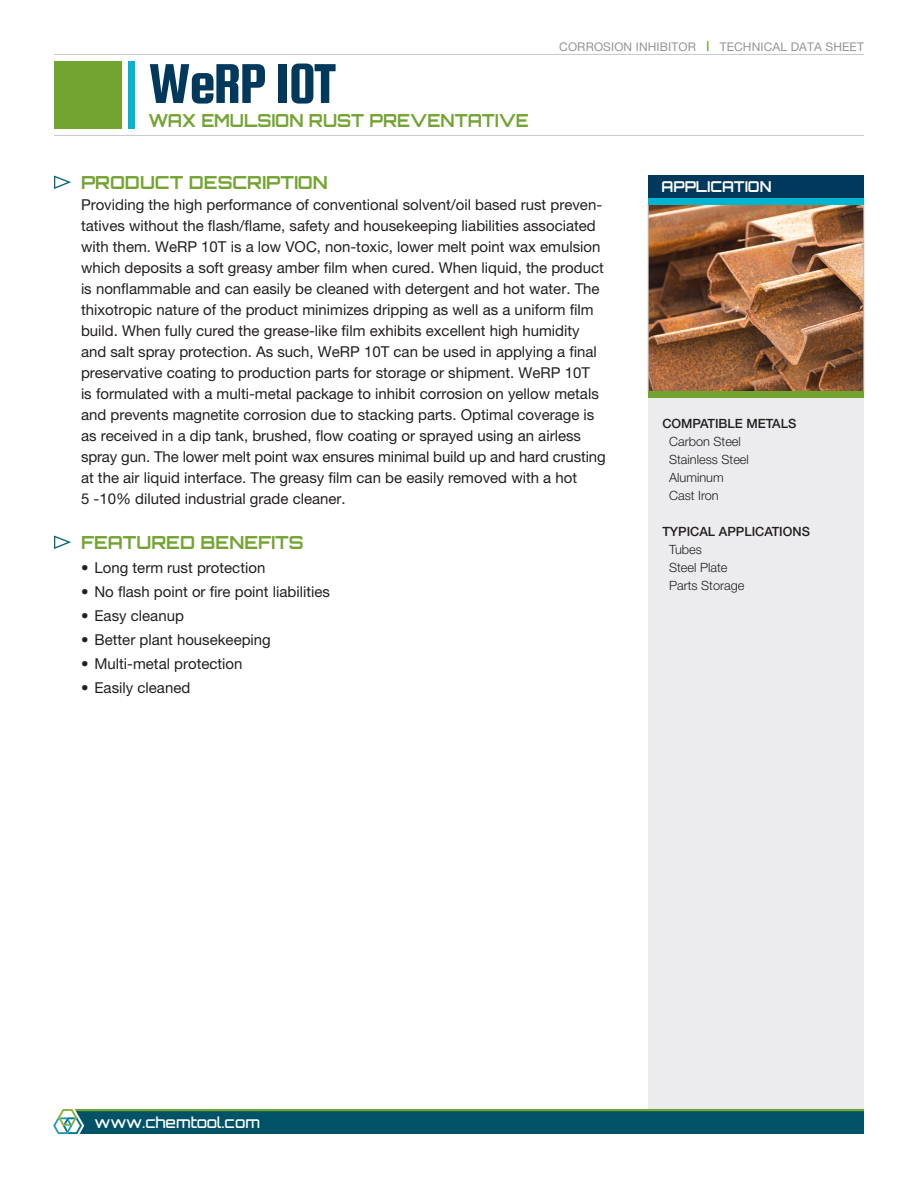
<style>
.page{position:relative;width:918px;height:1188px;background:#fff}
.page>*{position:absolute;margin:0;border:0;box-sizing:border-box;transform-origin:0 0}
.t1{font:60px "Squada One";letter-spacing:-.03em;color:#00395c}
._03_-_subhead{font:700 18px "Orbitron";color:#73a432}
._03_-_subhead-2{font:700 18px "Orbitron";color:#73a432;scale:.95 1}
._04_-_Body_Copy_10_1{font:15px/21px "Helvetica Neue LT Pro";color:#231f20}
._06_-_Benefits_Bulle{font:15px "Helvetica Neue LT Pro";color:#231f20}
.t2{font:500 15px "Orbitron";color:#fff}
._03_-_subhead-3{font:700 15px "Orbitron";color:#fff;scale:.95 1}
.Bucket_Body{font:300 12.75px "Helvetica Neue LT Pro";color:#231f20}
.Bucket_Head{font:500 12.75px "Helvetica Neue LT Pro";color:#231f20}
.t3{font:12px "Helvetica Neue LT Pro";letter-spacing:.01em;color:#939598}
.s1{font-weight:700;font-size:10.2px;color:#73a432}
</style>
<div class="page">
<div style="left:128px;top:61px;width:6px;height:67px;background:#00b5d1"></div>
<div style="left:54px;top:61px;width:68px;height:67px;background:#73a432"></div>
<hr style="left:54px;top:54px;width:810px;height:1px;background:#c7c8ca">
<hr style="left:54px;top:135px;width:810px;height:1px;background:#c7c8ca">
<svg style="left:54px;top:176px;width:17px;height:13px"></svg>
<svg style="left:54px;top:536px;width:17px;height:13px"></svg>
<div style="left:648px;top:365px;width:216px;height:746px;background:#ececee"></div>
<div style="left:648px;top:176px;width:216px;height:22px;background:#00395c"></div>
<img style="left:650px;top:206px;width:212px;height:185px">
<div style="left:648px;top:204px;width:216px;height:189px;border:1px solid #bcbdc0"></div>
<div style="left:648px;top:198px;width:216px;height:7px;background:#00b5d1"></div>
<div style="left:648px;top:392px;width:216px;height:6px;background:#73a432"></div>
<div style="left:54px;top:1111px;width:810px;height:23px;background:#005367"></div>
<hr style="left:54px;top:1109px;width:810px;height:2px;background:#73a432">
<svg style="left:53px;top:1108px;width:31px;height:26px"></svg>
<p class="t1" style="left:148px;top:51px;width:189px">WeRP 10T</p>
<p class="_03_-_subhead-2" style="left:148px;top:110px;width:402px">WAX EMULSION RUST PREVENTATIVE</p>
<p class="t3" style="left:559px;top:39px;width:306px">CORROSION INHIBITOR <span class="s1">|</span> TECHNICAL DATA SHEET</p>
<p class="_03_-_subhead" style="left:81px;top:172px;width:248px">PRODUCT DESCRIPTION</p>
<p class="_04_-_Body_Copy_10_1" style="left:81px;top:194px;width:526px">Providing the high performance of conventional solvent/oil based rust preven&shy;tatives without the flash/flame, safety and housekeeping liabilities associated with them. WeRP 10T is a low VOC, non-toxic, lower melt point wax emulsion which deposits a soft greasy amber film when cured. When liquid, the product is nonflammable and can easily be cleaned with detergent and hot water. The thixotropic nature of the product minimizes dripping as well as a uniform film build. When fully cured the grease-like film exhibits excellent high humidity and salt spray protection. As such, WeRP 10T can be used in applying a final preservative coating to production parts for storage or shipment. WeRP 10T<br>is formulated with a multi-metal package to inhibit corrosion on yellow metals and prevents magnetite corrosion due to stacking parts. Optimal coverage is as received in a dip tank, brushed, flow coating or sprayed using an airless spray gun. The lower melt point wax ensures minimal build up and hard crusting at the air liquid interface. The greasy film can be easily removed with a hot<br>5 -10% diluted industrial grade cleaner.</p>
<p class="_03_-_subhead" style="left:81px;top:532px;width:224px">FEATURED BENEFITS</p>
<p class="_06_-_Benefits_Bulle" style="left:81px;top:559px;width:186px">• Long term rust protection</p>
<p class="_06_-_Benefits_Bulle" style="left:81px;top:583px;width:251px">• No flash point or fire point liabilities</p>
<p class="_06_-_Benefits_Bulle" style="left:81px;top:607px;width:104px">• Easy cleanup</p>
<p class="_06_-_Benefits_Bulle" style="left:81px;top:631px;width:191px">• Better plant housekeeping</p>
<p class="_06_-_Benefits_Bulle" style="left:81px;top:655px;width:163px">• Multi-metal protection</p>
<p class="_06_-_Benefits_Bulle" style="left:81px;top:679px;width:111px">• Easily cleaned</p>
<p class="_03_-_subhead-3" style="left:662px;top:178px;width:117px">APPLICATION</p>
<p class="Bucket_Head" style="left:662px;top:415px;width:135px">COMPATIBLE METALS</p>
<p class="Bucket_Body" style="left:669px;top:433px;width:73px">Carbon Steel</p>
<p class="Bucket_Body" style="left:669px;top:451px;width:81px">Stainless Steel</p>
<p class="Bucket_Body" style="left:669px;top:469px;width:56px">Aluminum</p>
<p class="Bucket_Body" style="left:669px;top:487px;width:51px">Cast Iron</p>
<p class="Bucket_Head" style="left:662px;top:523px;width:149px">TYPICAL APPLICATIONS</p>
<p class="Bucket_Body" style="left:669px;top:541px;width:34px">Tubes</p>
<p class="Bucket_Body" style="left:669px;top:559px;width:60px">Steel Plate</p>
<p class="Bucket_Body" style="left:669px;top:577px;width:77px">Parts Storage</p>
<p class="t2" style="left:94px;top:1113px;width:167px">www.chemtool.com</p>
</div>
